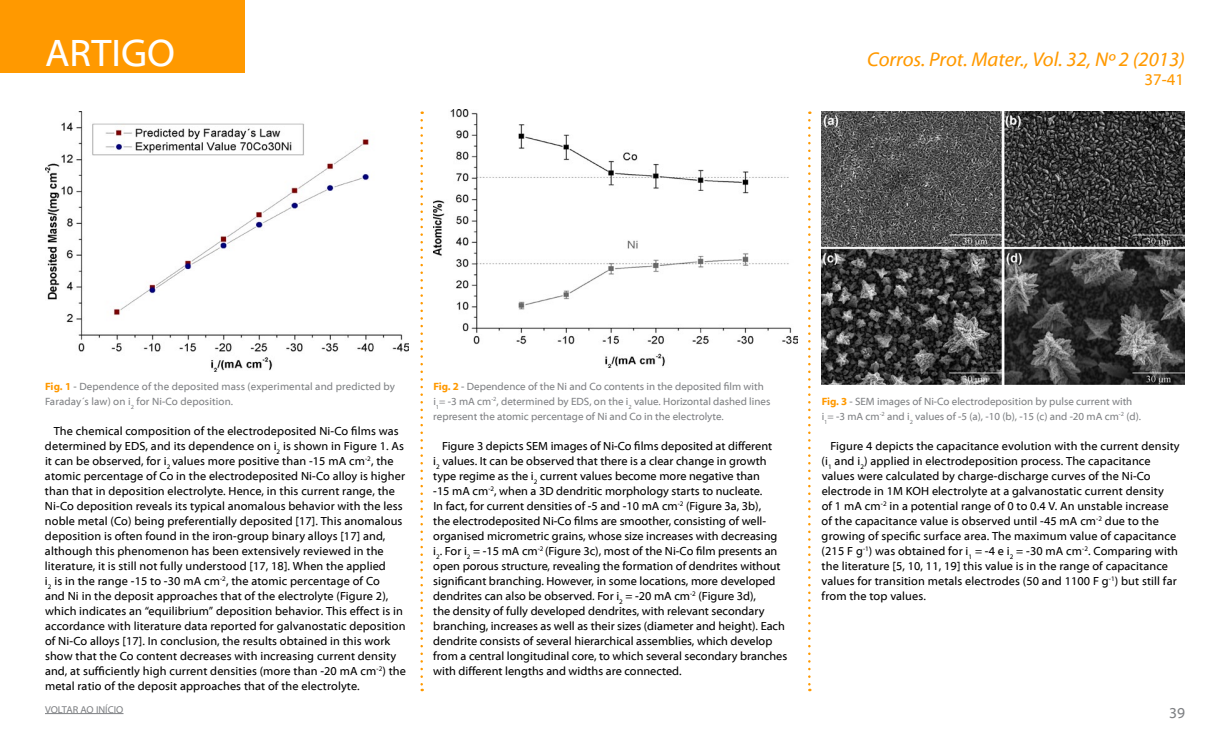
<style>
.page{position:relative;width:1230px;height:735px;background:#fff}
.page>*{position:absolute;margin:0;border:0;box-sizing:border-box;transform-origin:0 0}
.t1{font:38.75px "Myriad Web Pro";color:#fff}
.t2{font:italic 20px "Myriad Web Pro";color:#f90}
.t3{font:16.25px "Myriad Web Pro";color:#f90}
.t4{font:15px "Myriad Web Pro";color:#808285}
.t5{font:11.88px/15px "Myriad Web Pro";letter-spacing:.01em;color:#000}
.t6{font:10.62px/15px "Myriad Web Pro";color:#808285}
.t7{font:10px "Myriad Web Pro";color:#808285}
.s1{font-weight:700;color:#f90}
</style>
<div class="page">
<div style="left:0;top:0;width:245px;height:72px;background:#f90"></div>
<svg style="left:420px;top:120px;width:3px;height:571px"></svg>
<svg style="left:808px;top:120px;width:3px;height:571px"></svg>
<hr style="left:45px;top:713px;width:79px;height:1px;background:#808285">
<img style="left:433px;top:109px;width:364px;height:259px">
<img style="left:822px;top:112px;width:363px;height:273px">
<img style="left:45px;top:111px;width:364px;height:261px">
<h1 class="t1" style="left:45px;top:32px;width:20px">arti</h1>
<h1 class="t1" style="left:121px;top:32px;width:50px">go</h1>
<h2 class="t2" style="left:867px;top:48px;width:319px">Corros. Prot. Mater., Vol. 32, Nº 2 (2013)</h2>
<h3 class="t3" style="left:1145px;top:71px;width:41px">37-41</h3>
<p class="t6" style="left:45px;top:379px;width:352px"><span class="s1">Fig. 1</span> - Dependence of the deposited mass (experimental and predicted by<br>Faraday´s law) on i<sub>2</sub> for Ni-Co deposition.</p>
<p class="t5" style="left:45px;top:424px;width:362px;text-indent:9px">The chemical composition of the electrodeposited Ni-Co films was determined by EDS, and its dependence on i<sub>2</sub> is shown in Figure 1. As it can be observed, for i<sub>2</sub> values more positive than -15 mA cm<sup>-2</sup>, the atomic percentage of Co in the electrodeposited Ni-Co alloy is higher than that in deposition electrolyte. Hence, in this current range, the Ni-Co deposition reveals its typical anomalous behavior with the less noble metal (Co) being preferentially deposited [17]. This anomalous deposition is often found in the iron-group binary alloys [17] and, although this phenomenon has been extensively reviewed in the literature, it is still not fully understood [17, 18]. When the applied<br>i<sub>2</sub> is in the range -15 to -30 mA cm<sup>-2</sup>, the atomic percentage of Co<br>and Ni in the deposit approaches that of the electrolyte (Figure 2), which indicates an “equilibrium” deposition behavior. This effect is in accordance with literature data reported for galvanostatic deposition of Ni-Co alloys [17]. In conclusion, the results obtained in this work show that the Co content decreases with increasing current density and, at sufficiently high current densities (more than -20 mA cm<sup>-2</sup>) the metal ratio of the deposit approaches that of the electrolyte.</p>
<p class="t7" style="left:45px;top:704px;width:80px">VOLTAR AO INÍCIO</p>
<p class="t6" style="left:433px;top:379px;width:339px"><span class="s1">Fig. 2</span> - Dependence of the Ni and Co contents in the deposited film with i<sub>1</sub>= -3 mA cm<sup>-2</sup>, determined by EDS, on the i<sub>2</sub> value. Horizontal dashed lines represent the atomic percentage of Ni and Co in the electrolyte.</p>
<p class="t5" style="left:433px;top:439px;width:355px;text-indent:9px">Figure 3 depicts SEM images of Ni-Co films deposited at different<br>i<sub>2</sub> values. It can be observed that there is a clear change in growth type regime as the i<sub>2</sub> current values become more negative than<br>-15 mA cm<sup>-2</sup>, when a 3D dendritic morphology starts to nucleate.<br>In fact, for current densities of -5 and -10 mA cm<sup>-2</sup> (Figure 3a, 3b),<br>the electrodeposited Ni-Co films are smoother, consisting of well&shy;organised micrometric grains, whose size increases with decreasing i<sub>2</sub>. For i<sub>2</sub> = -15 mA cm<sup>-2</sup> (Figure 3c), most of the Ni-Co film presents an open porous structure, revealing the formation of dendrites without significant branching. However, in some locations, more developed dendrites can also be observed. For i<sub>2</sub> = -20 mA cm<sup>-2</sup> (Figure 3d),<br>the density of fully developed dendrites, with relevant secondary branching, increases as well as their sizes (diameter and height). Each dendrite consists of several hierarchical assemblies, which develop from a central longitudinal core, to which several secondary branches with different lengths and widths are connected.</p>
<p class="t6" style="left:822px;top:394px;width:321px"><span class="s1">Fig. 3</span> - SEM images of Ni-Co electrodeposition by pulse current with i<sub>1</sub>= -3 mA cm<sup>-2</sup> and i<sub>2</sub> values of -5 (a), -10 (b), -15 (c) and -20 mA cm<sup>-2</sup> (d).</p>
<p class="t5" style="left:822px;top:439px;width:360px;text-indent:9px">Figure 4 depicts the capacitance evolution with the current density (i<sub>1</sub> and i<sub>2</sub>) applied in electrodeposition process. The capacitance values were calculated by charge-discharge curves of the Ni-Co electrode in 1M KOH electrolyte at a galvanostatic current density<br>of 1 mA cm<sup>-2</sup> in a potential range of 0 to 0.4 V. An unstable increase of the capacitance value is observed until -45 mA cm<sup>-2</sup> due to the growing of specific surface area. The maximum value of capacitance (215 F g<sup>-1</sup>) was obtained for i<sub>1</sub> = -4 e i<sub>2</sub> = -30 mA cm<sup>-2</sup>. Comparing with the literature [5, 10, 11, 19] this value is in the range of capacitance values for transition metals electrodes (50 and 1100 F g<sup>-1</sup>) but still far from the top values.</p>
<p class="t4" style="left:1169px;top:705px;width:17px">39</p>
</div>
